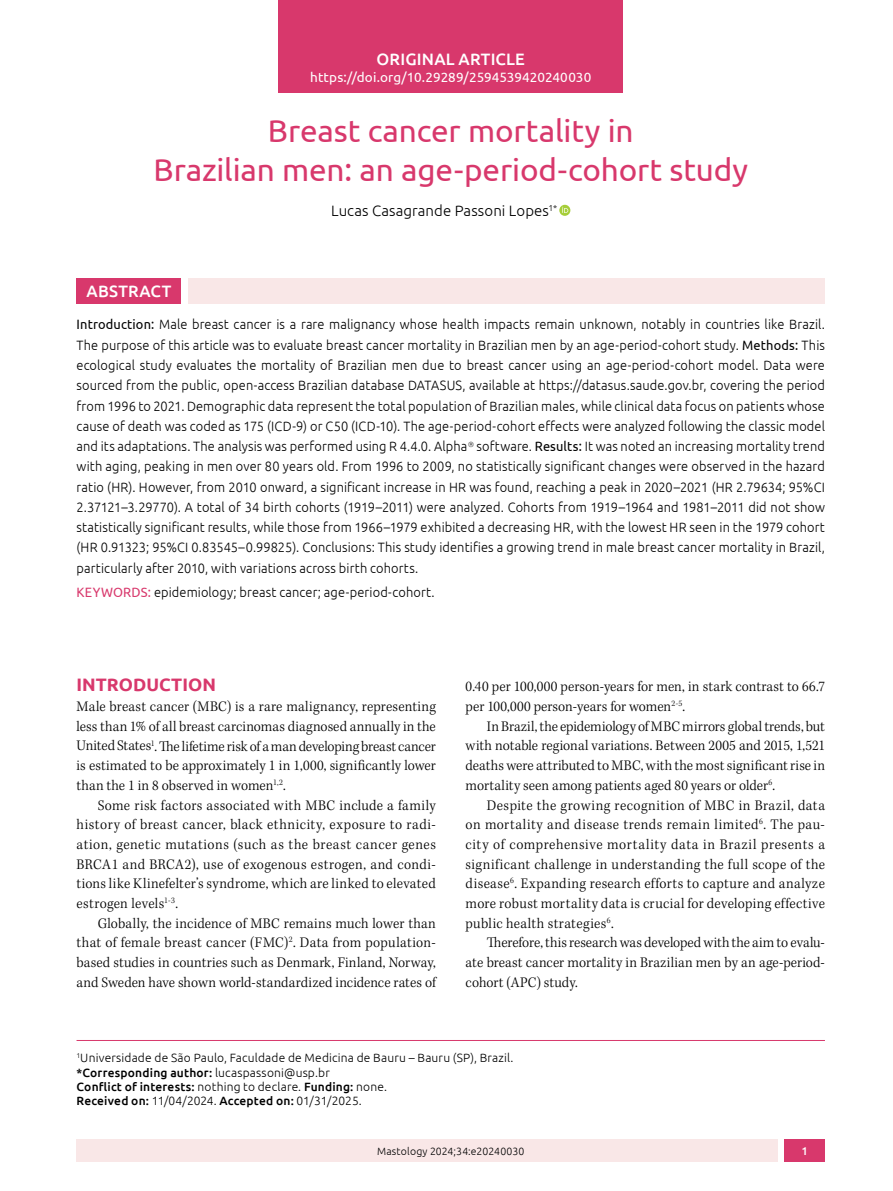
<style>
.page{position:relative;width:893px;height:1191px;background:#fff}
.page>*{position:absolute;margin:0;border:0;box-sizing:border-box;transform-origin:0 0}
.t1{font:31.5px/39px "Ubuntu";letter-spacing:-.005em;color:#d8386c;text-align:center}
.t2{font:700 18px "Ubuntu";letter-spacing:.005em;color:#d8386c}
.t3{font:500 16.5px "Ubuntu";letter-spacing:.01em;color:#fff}
.t4{font:300 15px/19.6px "Kepler Std";letter-spacing:.01em;color:#000;text-align:justify;scale:.95 1}
.t5{font:300 15px "Ubuntu";letter-spacing:.005em;color:#000}
.t6{font:300 13.5px/20.2px "Ubuntu";letter-spacing:.01em;color:#000;text-align:justify;scale:.95 1}
.t7{font:13.5px "Ubuntu";letter-spacing:.005em;color:#fff}
.t8{font:300 12px/14.4px "Ubuntu";letter-spacing:.015em;color:#000}
.t9{font:500 11.25px "Ubuntu";color:#fff}
.t10{font:300 10.5px "Ubuntu";letter-spacing:.015em;color:#000}
.s1{font-weight:400}
.s2{font-weight:400;color:#d8386c}
.s3{font-weight:500}
</style>
<div class="page">
<div style="left:77px;top:1139px;width:701px;height:23px;background:#f9e7e7"></div>
<div style="left:785px;top:1139px;width:40px;height:23px;background:#d8386c"></div>
<svg style="left:559px;top:205px;width:11px;height:11px"></svg>
<svg style="left:562px;top:207px;width:6px;height:6px"></svg>
<hr style="left:77px;top:1040px;width:748px;height:1px;background:#d8386c">
<div style="left:77px;top:278px;width:104px;height:26px;background:#d8386c"></div>
<div style="left:188px;top:278px;width:637px;height:26px;background:#f9e7e7"></div>
<div style="left:279px;top:0;width:344px;height:92px;background:#d8386c"></div>
<p class="t3" style="left:377px;top:49px;width:150px">ORIGINAL ARTICLE</p>
<p class="t7" style="left:310px;top:69px;width:283px">https://doi.org/10.29289/2594539420240030</p>
<h1 class="t1" style="left:153px;top:110px;width:596px">Breast cancer mortality in<br>Brazilian men: an age-period-cohort study</h1>
<p class="t5" style="left:331px;top:201px;width:228px">Lucas Casagrande Passoni Lopes<sup>1*</sup></p>
<p class="t3" style="left:87px;top:281px;width:86px">ABSTRACT</p>
<p class="t6" style="left:77px;top:314px;width:789px"><span class="s1">Introduction:</span> Male breast cancer is a rare malignancy whose health impacts remain unknown, notably in countries like Brazil.<br>The purpose of this article was to evaluate breast cancer mortality in Brazilian men by an age-period-cohort study. <span class="s1">Methods:</span> This ecological study evaluates the mortality of Brazilian men due to breast cancer using an age-period-cohort model. Data were sourced from the public, open-access Brazilian database DATASUS, available at https://datasus.saude.gov.br, covering the period from 1996 to 2021. Demographic data represent the total population of Brazilian males, while clinical data focus on patients whose cause of death was coded as 175 (ICD-9) or C50 (ICD-10). The age-period-cohort effects were analyzed following the classic model and its adaptations. The analysis was performed using R 4.4.0. Alpha software. <span class="s1">Results:</span> It was noted an increasing mortality trend with aging, peaking in men over 80 years old. From 1996 to 2009, no statistically significant changes were observed in the hazard ratio (HR). However, from 2010 onward, a significant increase in HR was found, reaching a peak in 2020–2021 (HR 2.79634; 95%CI 2.37121–3.29770). A total of 34 birth cohorts (1919–2011) were analyzed. Cohorts from 1919–1964 and 1981–2011 did not show statistically significant results, while those from 1966–1979 exhibited a decreasing HR, with the lowest HR seen in the 1979 cohort (HR 0.91323; 95%CI 0.83545–0.99825). Conclusions: This study identifies a growing trend in male breast cancer mortality in Brazil, particularly after 2010, with variations across birth cohorts.</p>
<p class="t6" style="left:77px;top:582px;width:379px"><span class="s2">KEYWORDS:</span> epidemiology; breast cancer; age-period-cohort.</p>
<p class="t2" style="left:77px;top:674px;width:141px">INTRODUCTION</p>
<p class="t4" style="left:77px;top:697px;width:380px">Male breast cancer (MBC) is a rare malignancy, representing less than 1% of all breast carcinomas diagnosed annually in the United States<sup>1</sup>. The lifetime risk of a man developing breast cancer is estimated to be approximately 1 in 1,000, significantly lower than the 1 in 8 observed in women<sup>1,2</sup>.</p>
<p class="t4" style="left:77px;top:795px;width:380px;text-indent:21px">Some risk factors associated with MBC include a family history of breast cancer, black ethnicity, exposure to radi&shy;ation, genetic mutations (such as the breast cancer genes BRCA1 and BRCA2), use of exogenous estrogen, and condi&shy;tions like Klinefelter’s syndrome, which are linked to elevated estrogen levels<sup>1-3</sup>.</p>
<p class="t4" style="left:77px;top:914px;width:380px;text-indent:21px">Globally, the incidence of MBC remains much lower than that of female breast cancer (FMC)<sup>2</sup>. Data from population&shy;based studies in countries such as Denmark, Finland, Norway, and Sweden have shown world-standardized incidence rates of</p>
<p class="t4" style="left:466px;top:677px;width:380px">0.40 per 100,000 person-years for men, in stark contrast to 66.7 per 100,000 person-years for women<sup>2-5</sup>.</p>
<p class="t4" style="left:466px;top:717px;width:380px;text-indent:21px">In Brazil, the epidemiology of MBC mirrors global trends, but with notable regional variations. Between 2005 and 2015, 1,521 deaths were attributed to MBC, with the most significant rise in mortality seen among patients aged 80 years or older<sup>6</sup>.</p>
<p class="t4" style="left:466px;top:795px;width:380px;text-indent:21px">Despite the growing recognition of MBC in Brazil, data on mortality and disease trends remain limited<sup>6</sup>. The pau&shy;city of comprehensive mortality data in Brazil presents a significant challenge in understanding the full scope of the disease<sup>6</sup>. Expanding research efforts to capture and analyze more robust mortality data is crucial for developing effective public health strategies<sup>6</sup>.</p>
<p class="t4" style="left:466px;top:933px;width:380px;text-indent:21px">Therefore, this research was developed with the aim to evalu&shy;ate breast cancer mortality in Brazilian men by an age-period&shy;cohort (APC) study.</p>
<p class="t8" style="left:77px;top:1050px;width:438px"><sup>1</sup>Universidade de São Paulo, Faculdade de Medicina de Bauru – Bauru (SP), Brazil. <span class="s3">*Corresponding author:</span> lucaspassoni@usp.br<br><span class="s3">Conflict of interests:</span> nothing to declare. <span class="s3">Funding:</span> none.<br><span class="s3">Received on:</span> 11/04/2024. <span class="s3">Accepted on:</span> 01/31/2025.</p>
<p class="t10" style="left:377px;top:1144px;width:149px">Mastology 2024;34:e20240030</p>
<p class="t9" style="left:802px;top:1143px;width:8px">1</p>
</div>
